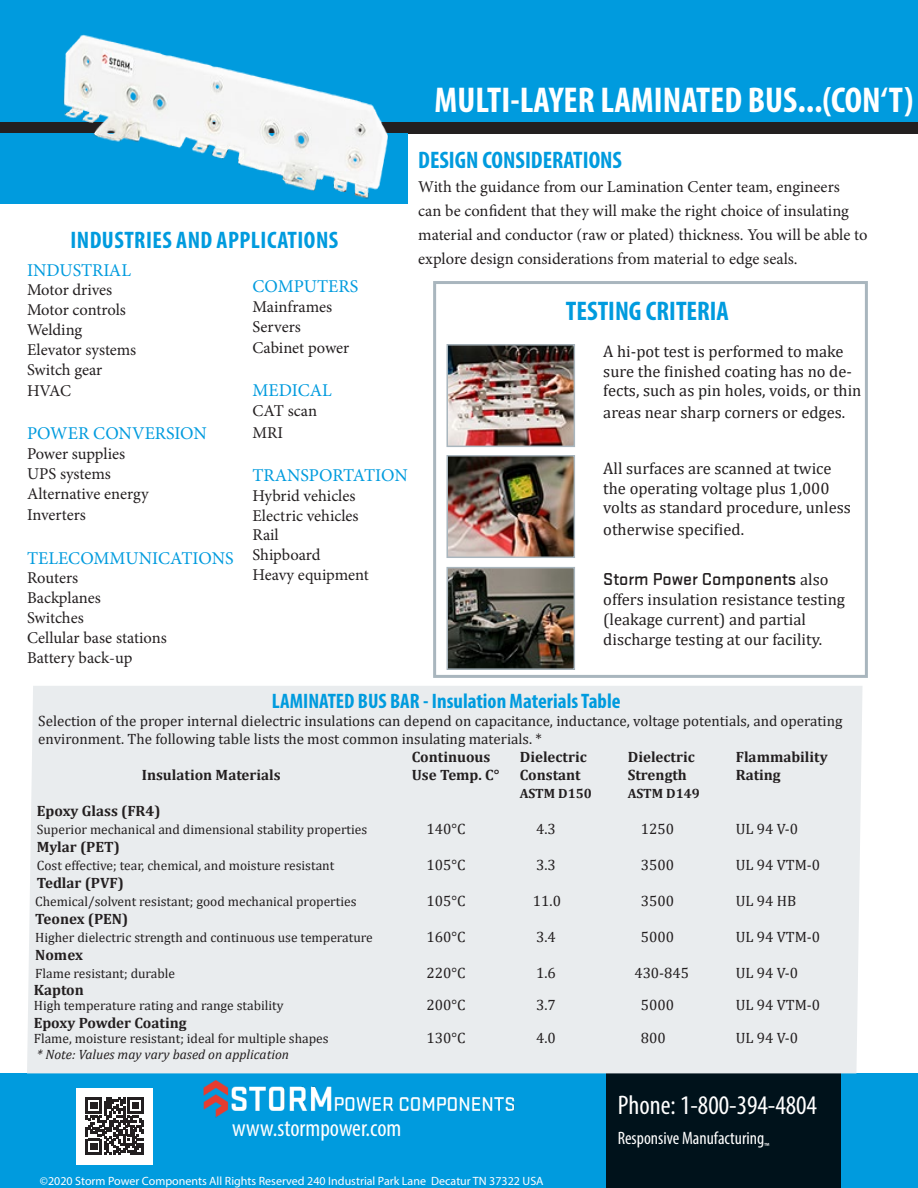
<style>
.page{position:relative;width:918px;height:1188px;background:#fff}
.page>*{position:absolute;margin:0;border:0;box-sizing:border-box;transform-origin:0 0}
.t1{font:700 condensed 36px "Myriad Pro";color:#fff}
.contact_data{font:condensed 27px "Myriad Pro";color:#fff}
.t2{font:700 condensed 27px "Myriad Pro";color:#009bde}
.t3{font:700 condensed 24px "Myriad Pro";letter-spacing:.02em;color:#009bde}
.t4{font:700 condensed 24px "Myriad Pro";color:#009bde}
.Heading_2{font:condensed 24px "Myriad Pro";color:#fff}
.t5{font:700 condensed 21px "Myriad Pro";color:#009bde}
.t6{font:18px "Minion Pro";color:#009bde}
.contact_data-2{font:condensed 18px "Myriad Pro";color:#fff}
.t7{font:500 18px "Stratum 2";color:#231f20}
.t8{font:16.5px/24px "Minion Pro";color:#231f20}
.t9{font:16.5px/19.8px "Cambria";color:#231f20}
.t10{font:15px/18px "Cambria";color:#231f20}
.t11{font:700 15px "Cambria";color:#231f20}
.t12{font:13.5px "Cambria";color:#231f20}
.t13{font:italic 13.5px "Cambria";color:#231f20}
.t14{font:700 13.5px "Cambria";color:#231f20}
.t15{font:12px "Myriad Pro";color:#fff}
.s1{font-family:"Cambria";font-weight:400;font-size:16.5px}
</style>
<div class="page">
<div style="left:0;top:1073px;width:918px;height:115px;background:#009bde"></div>
<div style="left:0;top:122px;width:918px;height:12px;background:#231f20"></div>
<div style="left:0;top:0;width:918px;height:122px;background:#009bde"></div>
<div style="left:0;top:134px;width:408px;height:70px;background:#009bde"></div>
<div style="left:433px;top:281px;width:435px;height:397px;border:3px solid #a9b6be"></div>
<div style="left:77px;top:1088px;width:76px;height:76px;background:#fff"></div>
<svg style="left:86px;top:1097px;width:58px;height:58px"></svg>
<div style="left:606px;top:1073px;width:235px;height:115px;background:#00121b"></div>
<img style="left:204px;top:1080px;width:311px;height:37px">
<img style="left:61px;top:34px;width:339px;height:165px">
<img style="left:449px;top:347px;width:123px;height:97px">
<div style="left:446px;top:344px;width:129px;height:103px;border:2px solid #a9b6be"></div>
<img style="left:449px;top:458px;width:123px;height:97px">
<div style="left:446px;top:455px;width:129px;height:103px;border:2px solid #a9b6be"></div>
<img style="left:449px;top:570px;width:123px;height:97px">
<div style="left:446px;top:567px;width:129px;height:103px;border:2px solid #a9b6be"></div>
<div style="left:27px;top:686px;width:836px;height:387px;background:#e9ecee"></div>
<p class="t1" style="left:435px;top:77px;width:480px">MULTI-LAYER LAMINATED BUS...(CON‘T)</p>
<p class="t3" style="left:70px;top:225px;width:269px">INDUSTRIES AND APPLICATIONS</p>
<p class="t6" style="left:27px;top:258px;width:106px">INDUSTRIAL</p>
<p class="t8" style="left:27px;top:278px;width:87px">Motor drives</p>
<p class="t8" style="left:27px;top:298px;width:100px">Motor controls</p>
<p class="t8" style="left:27px;top:318px;width:57px">Welding</p>
<p class="t8" style="left:27px;top:338px;width:111px">Elevator systems</p>
<p class="t8" style="left:27px;top:357px;width:77px">Switch gear</p>
<p class="t8" style="left:27px;top:379px;width:46px">HVAC</p>
<p class="t6" style="left:27px;top:422px;width:181px">POWER CONVERSION</p>
<p class="t8" style="left:27px;top:442px;width:100px">Power supplies</p>
<p class="t8" style="left:27px;top:462px;width:85px">UPS systems</p>
<p class="t8" style="left:27px;top:482px;width:123px">Alternative energy</p>
<p class="t8" style="left:27px;top:503px;width:60px">Inverters</p>
<p class="t6" style="left:27px;top:546px;width:208px">TELECOMMUNICATIONS</p>
<p class="t8" style="left:27px;top:566px;width:53px">Routers</p>
<p class="t8" style="left:27px;top:586px;width:75px">Backplanes</p>
<p class="t8" style="left:27px;top:606px;width:58px">Switches</p>
<p class="t8" style="left:27px;top:626px;width:141px">Cellular base stations</p>
<p class="t8" style="left:27px;top:645px;width:107px">Battery back-up</p>
<p class="t6" style="left:252px;top:274px;width:107px">COMPUTERS</p>
<p class="t8" style="left:252px;top:295px;width:81px">Mainframes</p>
<p class="t8" style="left:252px;top:314px;width:50px">Servers</p>
<p class="t8" style="left:252px;top:336px;width:98px">Cabinet power</p>
<p class="t6" style="left:252px;top:379px;width:81px">MEDICAL</p>
<p class="t8" style="left:252px;top:399px;width:66px">CAT scan</p>
<p class="t8" style="left:252px;top:421px;width:32px">MRI</p>
<p class="t6" style="left:252px;top:463px;width:157px">TRANSPORTATION</p>
<p class="t8" style="left:252px;top:484px;width:104px">Hybrid vehicles</p>
<p class="t8" style="left:252px;top:503px;width:108px">Electric vehicles</p>
<p class="t8" style="left:252px;top:523px;width:28px">Rail</p>
<p class="t8" style="left:252px;top:543px;width:70px">Shipboard</p>
<p class="t8" style="left:252px;top:563px;width:118px">Heavy equipment</p>
<p class="t4" style="left:418px;top:145px;width:205px">DESIGN CONSIDERATIONS</p>
<p class="t8" style="left:418px;top:175px;width:451px">With the guidance from our Lamination Center team, engineers<br>can be confident that they will make the right choice of insulating material and conductor (raw or plated) thickness. You will be able to explore design considerations from material to edge seals.</p>
<p class="t2" style="left:566px;top:295px;width:165px">TESTING CRITERIA</p>
<p class="t9" style="left:603px;top:341px;width:260px">A hi-pot test is performed to make sure the finished coating has no de&shy;fects, such as pin holes, voids, or thin</p>
<p class="t9" style="left:603px;top:403px;width:243px">areas near sharp corners or edges.</p>
<p class="t9" style="left:603px;top:458px;width:249px">All surfaces are scanned at twice the operating voltage plus 1,000 volts as standard procedure, unless</p>
<p class="t9" style="left:603px;top:520px;width:142px">otherwise specified.</p>
<p class="t7" style="left:603px;top:567px;width:227px">Storm Power Components <span class="s1">also</span></p>
<p class="t9" style="left:603px;top:590px;width:243px">offers insulation resistance testing (leakage current) and partial discharge testing at our facility.</p>
<p class="t5" style="left:272px;top:688px;width:350px">LAMINATED BUS BAR - Insulation Materials Table</p>
<p class="t10" style="left:38px;top:712px;width:806px">Selection of the proper internal dielectric insulations can depend on capacitance, inductance, voltage potentials, and operating environment. The following table lists the most common insulating materials. *</p>
<p class="t11" style="left:412px;top:747px;width:80px">Continuous</p>
<p class="t11" style="left:520px;top:747px;width:69px">Dielectric</p>
<p class="t11" style="left:628px;top:747px;width:69px">Dielectric</p>
<p class="t11" style="left:736px;top:747px;width:93px">Flammability</p>
<p class="t11" style="left:142px;top:765px;width:140px">Insulation Materials</p>
<p class="t11" style="left:412px;top:765px;width:89px">Use Temp. C°</p>
<p class="t11" style="left:520px;top:765px;width:63px">Constant</p>
<p class="t11" style="left:628px;top:765px;width:61px">Strength</p>
<p class="t11" style="left:736px;top:765px;width:46px">Rating</p>
<p class="t14" style="left:520px;top:784px;width:73px">ASTM D150</p>
<p class="t14" style="left:628px;top:784px;width:73px">ASTM D149</p>
<p class="t11" style="left:37px;top:801px;width:125px">Epoxy Glass (FR4)</p>
<p class="t12" style="left:37px;top:822px;width:332px">Superior mechanical and dimensional stability properties</p>
<p class="t10" style="left:427px;top:820px;width:40px">140°C</p>
<p class="t10" style="left:536px;top:820px;width:21px">4.3</p>
<p class="t10" style="left:641px;top:820px;width:35px">1250</p>
<p class="t10" style="left:736px;top:820px;width:64px">UL 94 V-0</p>
<p class="t11" style="left:37px;top:837px;width:85px">Mylar (PET)</p>
<p class="t12" style="left:37px;top:858px;width:299px">Cost effective; tear, chemical, and moisture resistant</p>
<p class="t10" style="left:427px;top:856px;width:40px">105°C</p>
<p class="t10" style="left:536px;top:856px;width:21px">3.3</p>
<p class="t10" style="left:641px;top:856px;width:35px">3500</p>
<p class="t10" style="left:736px;top:856px;width:86px">UL 94 VTM-0</p>
<p class="t11" style="left:37px;top:873px;width:89px">Tedlar (PVF)</p>
<p class="t12" style="left:35px;top:894px;width:323px">Chemical/solvent resistant; good mechanical properties</p>
<p class="t10" style="left:427px;top:892px;width:40px">105°C</p>
<p class="t10" style="left:533px;top:892px;width:30px">11.0</p>
<p class="t10" style="left:641px;top:892px;width:35px">3500</p>
<p class="t10" style="left:736px;top:892px;width:62px">UL 94 HB</p>
<p class="t11" style="left:35px;top:909px;width:94px">Teonex (PEN)</p>
<p class="t12" style="left:35px;top:930px;width:339px">Higher dielectric strength and continuous use temperature</p>
<p class="t10" style="left:427px;top:928px;width:40px">160°C</p>
<p class="t10" style="left:536px;top:928px;width:21px">3.4</p>
<p class="t10" style="left:641px;top:928px;width:35px">5000</p>
<p class="t10" style="left:736px;top:928px;width:86px">UL 94 VTM-0</p>
<p class="t11" style="left:35px;top:945px;width:49px">Nomex</p>
<p class="t12" style="left:35px;top:966px;width:141px">Flame resistant; durable</p>
<p class="t10" style="left:427px;top:964px;width:40px">220°C</p>
<p class="t10" style="left:536px;top:964px;width:21px">1.6</p>
<p class="t10" style="left:634px;top:964px;width:56px">430-845</p>
<p class="t10" style="left:736px;top:964px;width:64px">UL 94 V-0</p>
<p class="t11" style="left:34px;top:979px;width:52px">Kapton</p>
<p class="t12" style="left:34px;top:997px;width:251px">High temperature rating and range stability</p>
<p class="t10" style="left:427px;top:996px;width:40px">200°C</p>
<p class="t10" style="left:536px;top:996px;width:21px">3.7</p>
<p class="t10" style="left:641px;top:996px;width:35px">5000</p>
<p class="t10" style="left:736px;top:996px;width:86px">UL 94 VTM-0</p>
<p class="t11" style="left:34px;top:1012px;width:154px">Epoxy Powder Coating</p>
<p class="t12" style="left:34px;top:1030px;width:296px">Flame, moisture resistant; ideal for multiple shapes</p>
<p class="t10" style="left:427px;top:1029px;width:40px">130°C</p>
<p class="t10" style="left:536px;top:1029px;width:21px">4.0</p>
<p class="t10" style="left:641px;top:1029px;width:26px">800</p>
<p class="t10" style="left:736px;top:1029px;width:64px">UL 94 V-0</p>
<p class="t13" style="left:37px;top:1045px;width:254px">* Note: Values may vary based on application</p>
<p class="Heading_2" style="left:232px;top:1114px;width:171px">www.stormpower.com</p>
<p class="t15" style="left:40px;top:1174px;width:505px">©2020 Storm Power Components All Rights Reserved 240 Industrial Park Lane Decatur TN 37322 USA</p>
<p class="contact_data" style="left:618px;top:1089px;width:201px">Phone: 1-800-394-4804</p>
<p class="contact_data-2" style="left:618px;top:1128px;width:153px">Responsive Manufacturing<sub>™</sub></p>
</div>
